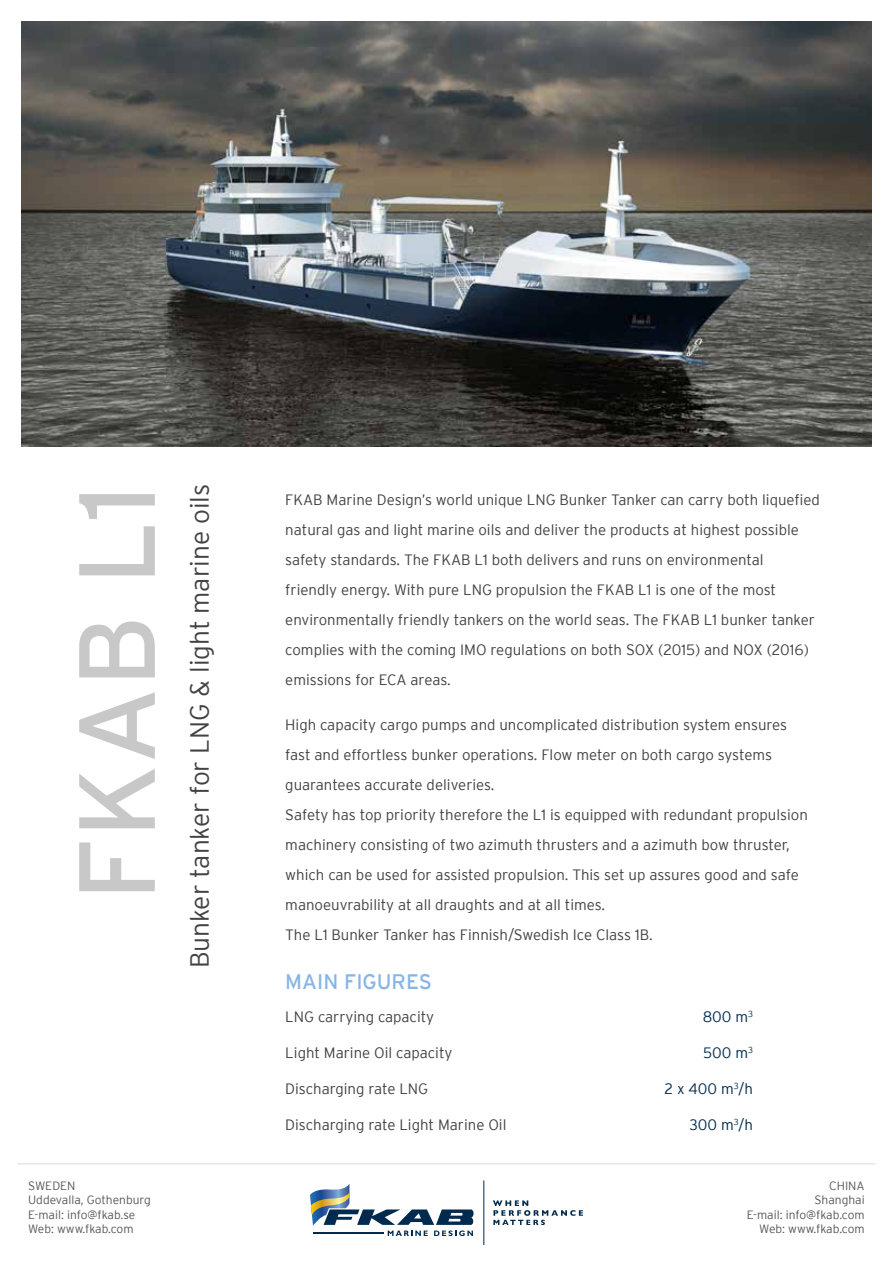
<style>
.page{position:relative;width:893px;height:1263px;background:#fff}
.page>*{position:absolute;margin:0;border:0;box-sizing:border-box;transform-origin:0 0}
.t1{font:108px "Interstate";color:#c8c8c8}
.t2{font:300 26.25px "Interstate";color:#424242}
.t3{font:21px "Interstate";color:#87b5e6}
.t4{font:300 15px/30px "Interstate";color:#424242}
.t5{font:300 15px "Interstate";color:#002b4e}
.t6{font:300 12px/14.4px "Interstate";color:#585858;text-align:right}
</style>
<div class="page">
<hr style="left:18px;top:1163px;width:857px;height:1px;background:#e6e6e6">
<hr style="left:484px;top:1180px;width:1px;height:65px;background:#002b4e">
<svg style="left:310px;top:1184px;width:164px;height:52px"></svg>
<svg style="left:493px;top:1200px;width:90px;height:25px"></svg>
<img style="left:21px;top:21px;width:851px;height:425px">
<h1 class="t1" style="left:56px;top:901px;width:418px;rotate:-90deg">FKAB L1</h1>
<h2 class="t2" style="left:185px;top:968px;width:486px;rotate:-90deg">Bunker tanker for LNG &amp; light marine oils</h2>
<p class="t4" style="left:285px;top:484px;width:536px">FKAB Marine Design’s world unique LNG Bunker Tanker can carry both liquefied natural gas and light marine oils and deliver the products at highest possible safety standards. The FKAB L1 both delivers and runs on environmental<br>friendly energy. With pure LNG propulsion the FKAB L1 is one of the most environmentally friendly tankers on the world seas. The FKAB L1 bunker tanker complies with the coming IMO regulations on both SOX (2015) and NOX (2016) emissions for ECA areas.</p>
<p class="t4" style="left:285px;top:709px;width:524px">High capacity cargo pumps and uncomplicated distribution system ensures fast and effortless bunker operations. Flow meter on both cargo systems guarantees accurate deliveries.<br>Safety has top priority therefore the L1 is equipped with redundant propulsion machinery consisting of two azimuth thrusters and a azimuth bow thruster, which can be used for assisted propulsion. This set up assures good and safe manoeuvrability at all draughts and at all times.<br>The L1 Bunker Tanker has Finnish/Swedish Ice Class 1B.</p>
<p class="t6" style="left:28px;top:1178px;width:124px;text-align:left">SWEDEN<br>Uddevalla, Gothenburg<br>E-mail: info@fkab.se<br>Web: www.fkab.com</p>
<h3 class="t3" style="left:285px;top:969px;width:148px">MAIN FIGURES</h3>
<p class="t4" style="left:285px;top:1002px;width:150px">LNG carrying capacity</p>
<p class="t4" style="left:285px;top:1038px;width:169px">Light Marine Oil capacity</p>
<p class="t4" style="left:285px;top:1074px;width:144px">Discharging rate LNG</p>
<p class="t4" style="left:285px;top:1110px;width:223px">Discharging rate Light Marine Oil</p>
<p class="t5" style="left:703px;top:1009px;width:52px">800 m<sup>3</sup></p>
<p class="t5" style="left:703px;top:1044px;width:51px">500 m<sup>3</sup></p>
<p class="t5" style="left:665px;top:1080px;width:90px">2 x 400 m<sup>3</sup>/h</p>
<p class="t5" style="left:690px;top:1116px;width:65px">300 m<sup>3</sup>/h</p>
<p class="t6" style="left:747px;top:1178px;width:119px">CHINA<br>Shanghai<br>E-mail: info@fkab.com<br>Web: www.fkab.com</p>
</div>
